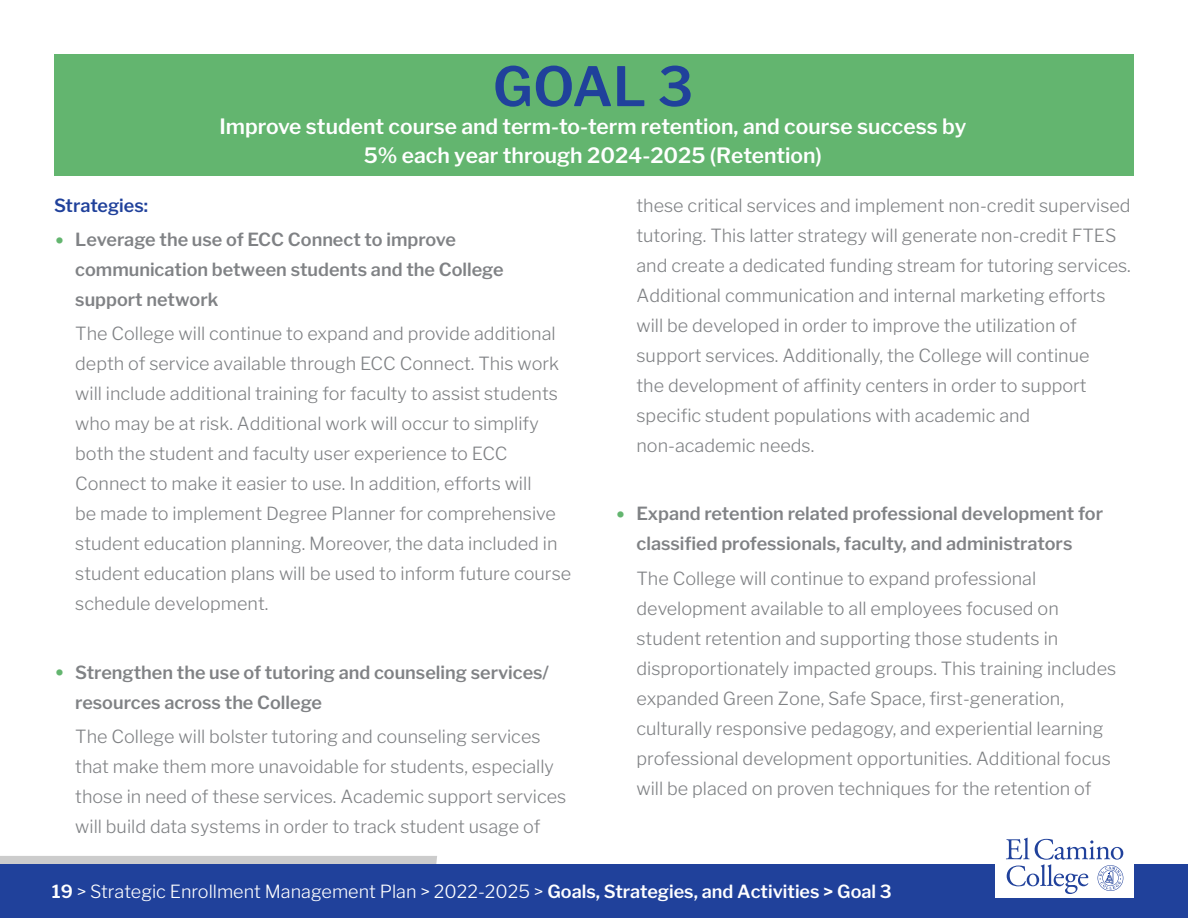
<style>
.page{position:relative;width:1188px;height:918px;background:#fff}
.page>*{position:absolute;margin:0;border:0;box-sizing:border-box;transform-origin:0 0}
.t1{font:600 54px "Libre Franklin";color:#20419b}
.t2{font:600 21px/28.2px "Libre Franklin";color:#fff;text-align:center}
.t3{font:300 18px/30px "Libre Franklin";color:#808285}
.t4{font:600 18px/30px "Libre Franklin";color:#808285}
.t5{font:300 18px "Libre Franklin";color:#fff}
.t6{font:600 18px "Libre Franklin";color:#20419b}
.s1{font-weight:300;font-size:36px;color:#63b56f}
.s2{font-weight:600}
</style>
<div class="page">
<div style="left:0;top:856px;width:437px;height:8px;background:#ccc"></div>
<div style="left:0;top:864px;width:1188px;height:54px;background:#20419b"></div>
<div style="left:995px;top:831px;width:139px;height:67px;background:#fff"></div>
<svg style="left:1006px;top:838px;width:117px;height:56px"></svg>
<div style="left:54px;top:54px;width:1080px;height:122px;background:#63b56f"></div>
<h1 class="t1" style="left:493px;top:54px;width:202px">GOAL 3</h1>
<p class="t2" style="left:219px;top:113px;width:749px">Improve student course and term-to-term retention, and course success by<br>5% each year through 2024-2025 (Retention)</p>
<p class="t6" style="left:54px;top:195px;width:96px">Strategies:</p>
<p class="t4" style="left:75px;top:225px;width:430px;text-indent:-21px"><span class="s1">•</span> Leverage the use of ECC Connect to improve communication between students and the College support network</p>
<p class="t3" style="left:75px;top:319px;width:498px">The College will continue to expand and provide additional depth of service available through ECC Connect. This work will include additional training for faculty to assist students who may be at risk. Additional work will occur to simplify both the student and faculty user experience to ECC Connect to make it easier to use. In addition, efforts will<br>be made to implement Degree Planner for comprehensive student education planning. Moreover, the data included in student education plans will be used to inform future course schedule development.</p>
<p class="t4" style="left:75px;top:657px;width:475px;text-indent:-21px"><span class="s1">•</span> Strengthen the use of tutoring and counseling services/ resources across the College</p>
<p class="t3" style="left:75px;top:722px;width:493px">The College will bolster tutoring and counseling services that make them more unavoidable for students, especially those in need of these services. Academic support services will build data systems in order to track student usage of</p>
<p class="t3" style="left:637px;top:190px;width:496px">these critical services and implement non-credit supervised tutoring. This latter strategy will generate non-credit FTES and create a dedicated funding stream for tutoring services.<br>Additional communication and internal marketing efforts will be developed in order to improve the utilization of support services. Additionally, the College will continue<br>the development of affinity centers in order to support specific student populations with academic and non-academic needs.</p>
<p class="t4" style="left:615px;top:499px;width:489px;text-align:center"><span class="s1">•</span> Expand retention related professional development for classified professionals, faculty, and administrators</p>
<p class="t3" style="left:637px;top:563px;width:481px">The College will continue to expand professional development available to all employees focused on student retention and supporting those students in disproportionately impacted groups. This training includes expanded Green Zone, Safe Space, first-generation, culturally responsive pedagogy, and experiential learning professional development opportunities. Additional focus will be placed on proven techniques for the retention of</p>
<p class="t5" style="left:52px;top:880px;width:841px"><span class="s2">19</span> &gt; Strategic Enrollment Management Plan &gt; 2022-2025 &gt; <span class="s2">Goals, Strategies, and Activities &gt; Goal 3</span></p>
</div>
